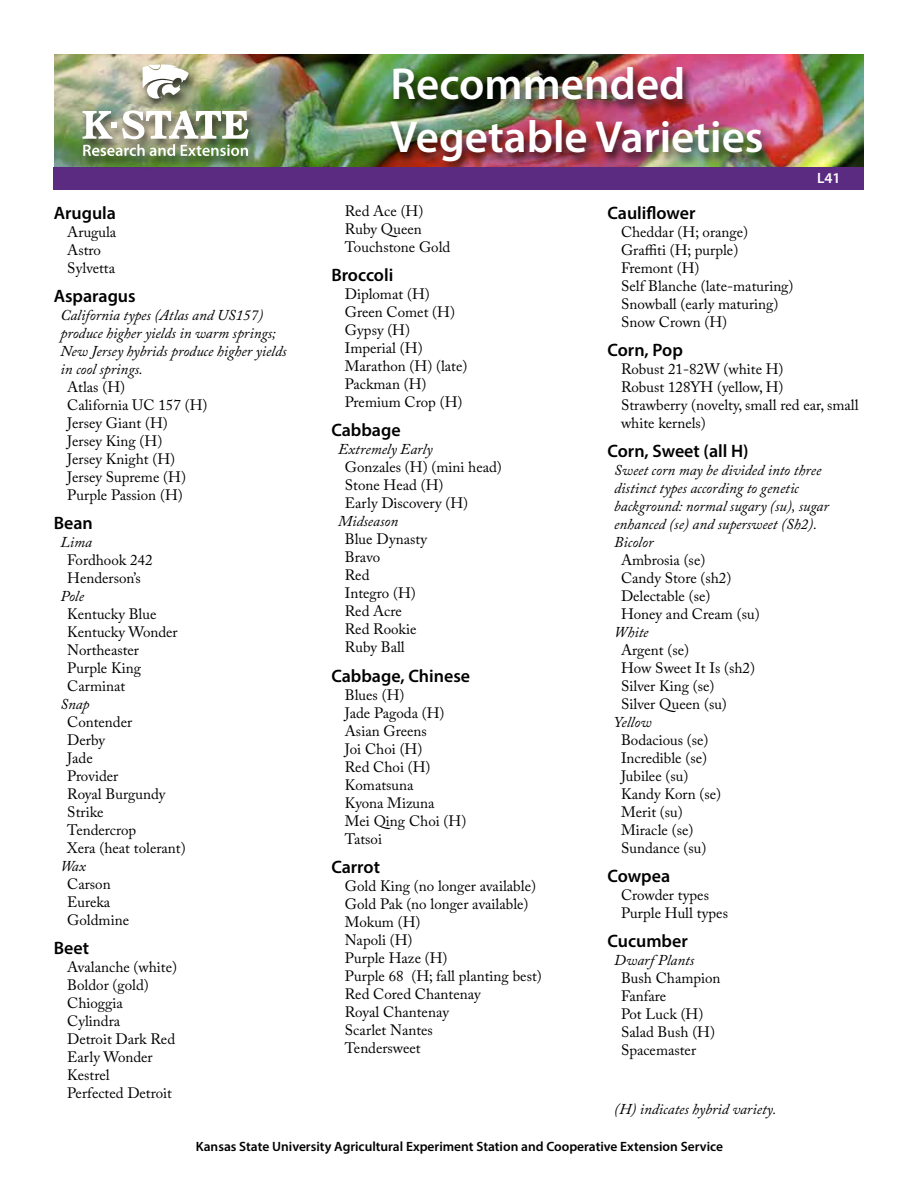
<style>
.page{position:relative;width:918px;height:1188px;background:#fff}
.page>*{position:absolute;margin:0;border:0;box-sizing:border-box;transform-origin:0 0}
.t1{font:600 45px/52.5px "Myriad Pro";color:#fff}
.t2{font:600 18px "Myriad Pro";color:#000}
.t3{font:15px/18px "Adobe Caslon Pro";color:#000}
.t4{font:italic 15px/18px "Adobe Caslon Pro";color:#000}
.t5{font:600 15px "Myriad Pro";color:#fff}
.t6{font:600 13.5px "Myriad Pro";color:#000}
</style>
<div class="page">
<img style="left:54px;top:54px;width:810px;height:113px">
<div style="left:387px;top:65px;width:386px;height:110px;background:#000;opacity:.75"></div>
<div style="left:54px;top:167px;width:810px;height:23px;background:#5b2b82"></div>
<div style="left:78px;top:63px;width:181px;height:107px;background:#000;opacity:.75"></div>
<img style="left:82px;top:110px;width:167px;height:46px">
<svg style="left:143px;top:64px;width:46px;height:35px"></svg>
<p class="t2" style="left:54px;top:201px;width:64px">Arugula</p>
<p class="t3" style="left:67px;top:223px;width:51px">Arugula<br>Astro<br>Sylvetta</p>
<p class="t2" style="left:54px;top:284px;width:84px">Asparagus</p>
<p class="t4" style="left:60px;top:306px;width:228px">California types (Atlas and US157) produce higher yields in warm springs; New Jersey hybrids produce higher yields in cool springs.</p>
<p class="t3" style="left:67px;top:378px;width:142px">Atlas (H)<br>California UC 157 (H)<br>Jersey Giant (H)<br>Jersey King (H)<br>Jersey Knight (H)<br>Jersey Supreme (H)<br>Purple Passion (H)</p>
<p class="t2" style="left:54px;top:511px;width:41px">Bean</p>
<p class="t4" style="left:60px;top:533px;width:33px">Lima</p>
<p class="t3" style="left:67px;top:551px;width:87px">Fordhook 242<br>Henderson’s</p>
<p class="t4" style="left:60px;top:587px;width:25px">Pole</p>
<p class="t3" style="left:67px;top:605px;width:112px">Kentucky Blue<br>Kentucky Wonder<br>Northeaster<br>Purple King<br>Carminat</p>
<p class="t4" style="left:60px;top:695px;width:31px">Snap</p>
<p class="t3" style="left:67px;top:713px;width:120px">Contender<br>Derby<br>Jade<br>Provider<br>Royal Burgundy<br>Strike<br>Tendercrop<br>Xera (heat tolerant)</p>
<p class="t4" style="left:60px;top:857px;width:27px">Wax</p>
<p class="t3" style="left:67px;top:875px;width:63px">Carson<br>Eureka<br>Goldmine</p>
<p class="t2" style="left:54px;top:937px;width:37px">Beet</p>
<p class="t3" style="left:67px;top:958px;width:111px">Avalanche (white)<br>Boldor (gold)<br>Chioggia<br>Cylindra<br>Detroit Dark Red<br>Early Wonder<br>Kestrel<br>Perfected Detroit</p>
<h1 class="t1" style="left:390px;top:57px;width:375px">Recommended<br>Vegetable Varieties</h1>
<p class="t5" style="left:817px;top:168px;width:25px">L41</p>
<p class="t3" style="left:345px;top:202px;width:107px">Red Ace (H)<br>Ruby Queen<br>Touchstone Gold</p>
<p class="t2" style="left:331px;top:264px;width:63px">Broccoli</p>
<p class="t3" style="left:345px;top:285px;width:124px">Diplomat (H)<br>Green Comet (H)<br>Gypsy (H)<br>Imperial (H)<br>Marathon (H) (late)<br>Packman (H)<br>Premium Crop (H)</p>
<p class="t2" style="left:331px;top:419px;width:71px">Cabbage</p>
<p class="t4" style="left:338px;top:440px;width:96px">Extremely Early</p>
<p class="t3" style="left:345px;top:458px;width:159px">Gonzales (H) (mini head)<br>Stone Head (H)<br>Early Discovery (H)</p>
<p class="t4" style="left:338px;top:512px;width:62px">Midseason</p>
<p class="t3" style="left:345px;top:530px;width:84px">Blue Dynasty<br>Bravo<br>Red<br>Integro (H)<br>Red Acre<br>Red Rookie<br>Ruby Ball</p>
<p class="t2" style="left:331px;top:664px;width:140px">Cabbage, Chinese</p>
<p class="t3" style="left:345px;top:685px;width:123px">Blues (H)<br>Jade Pagoda (H)<br>Asian Greens<br>Joi Choi (H)<br>Red Choi (H)<br>Komatsuna<br>Kyona Mizuna<br>Mei Qing Choi (H)<br>Tatsoi</p>
<p class="t2" style="left:331px;top:855px;width:50px">Carrot</p>
<p class="t3" style="left:345px;top:876px;width:198px">Gold King (no longer available)<br>Gold Pak (no longer available)<br>Mokum (H)<br>Napoli (H)<br>Purple Haze (H)<br>Purple 68 (H; fall planting best)<br>Red Cored Chantenay<br>Royal Chantenay<br>Scarlet Nantes<br>Tendersweet</p>
<p class="t2" style="left:608px;top:201px;width:90px">Cauliflower</p>
<p class="t3" style="left:621px;top:223px;width:174px">Cheddar (H; orange)<br>Graffiti (H; purple)<br>Fremont (H)<br>Self Blanche (late-maturing)<br>Snowball (early maturing)<br>Snow Crown (H)</p>
<p class="t2" style="left:608px;top:338px;width:77px">Corn, Pop</p>
<p class="t3" style="left:621px;top:360px;width:239px">Robust 21-82W (white H)<br>Robust 128YH (yellow, H)<br>Strawberry (novelty, small red ear, small white kernels)</p>
<p class="t2" style="left:608px;top:439px;width:143px">Corn, Sweet (all H)</p>
<p class="t4" style="left:614px;top:461px;width:216px">Sweet corn may be divided into three distinct types according to genetic background: normal sugary (su), sugar enhanced (se) and supersweet (Sh2).<br>Bicolor</p>
<p class="t3" style="left:621px;top:551px;width:140px">Ambrosia (se)<br>Candy Store (sh2)<br>Delectable (se)<br>Honey and Cream (su)</p>
<p class="t4" style="left:614px;top:623px;width:36px">White</p>
<p class="t3" style="left:621px;top:641px;width:136px">Argent (se)<br>How Sweet It Is (sh2)<br>Silver King (se)<br>Silver Queen (su)</p>
<p class="t4" style="left:614px;top:713px;width:39px">Yellow</p>
<p class="t3" style="left:621px;top:731px;width:102px">Bodacious (se)<br>Incredible (se)<br>Jubilee (su)<br>Kandy Korn (se)<br>Merit (su)<br>Miracle (se)<br>Sundance (su)</p>
<p class="t2" style="left:608px;top:865px;width:64px">Cowpea</p>
<p class="t3" style="left:621px;top:886px;width:109px">Crowder types<br>Purple Hull types</p>
<p class="t2" style="left:608px;top:930px;width:82px">Cucumber</p>
<p class="t4" style="left:614px;top:951px;width:81px">Dwarf Plants</p>
<p class="t3" style="left:621px;top:969px;width:101px">Bush Champion<br>Fanfare<br>Pot Luck (H)<br>Salad Bush (H)<br>Spacemaster</p>
<p class="t4" style="left:614px;top:1100px;width:164px">(H) indicates hybrid variety.</p>
<p class="t6" style="left:196px;top:1138px;width:529px">Kansas State University Agricultural Experiment Station and Cooperative Extension Service</p>
</div>
